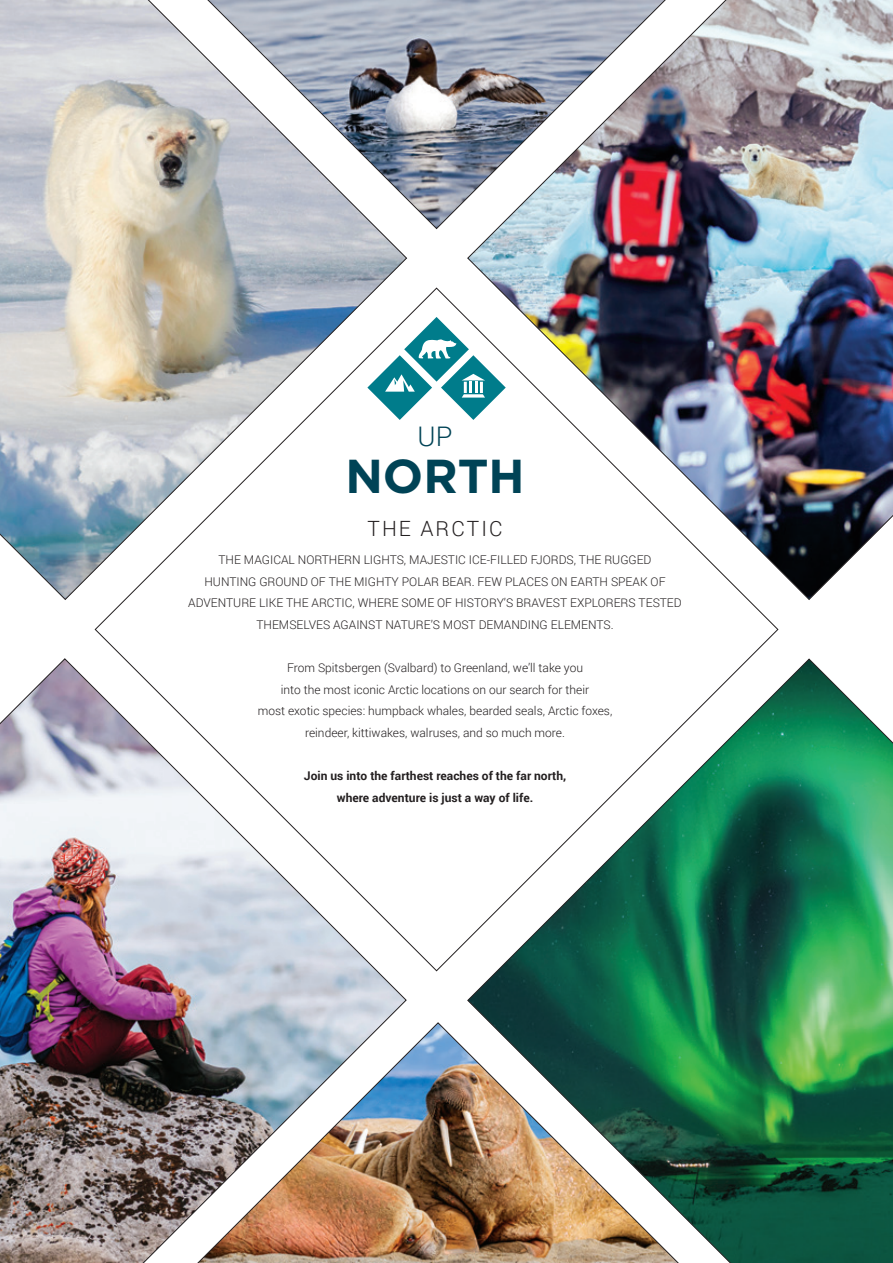
<style>
.page{position:relative;width:893px;height:1263px;background:#fff}
.page>*{position:absolute;margin:0;border:0;box-sizing:border-box;transform-origin:0 0}
.t1{font:700 47.55px "Gotham";color:#004356}
.t2{font:300 27px "Roboto";color:#004356}
.t3{font:300 21px "Roboto";letter-spacing:.1em;color:#231f20}
.t4{font:300 12px/21.6px "Roboto";color:#231f20;text-align:center}
.t5{font:700 12px/21.6px "Roboto";color:#231f20;text-align:center}
</style>
<div class="page">
<svg style="left:0;top:0;width:407px;height:600px;background:#c2c5c6"></svg>
<img style="left:467px;top:0;width:425px;height:600px">
<img style="left:0;top:658px;width:407px;height:605px">
<svg style="left:467px;top:659px;width:425px;height:604px;background:#2d8359"></svg>
<img style="left:95px;top:0;width:683px;height:229px">
<img style="left:96px;top:1022px;width:684px;height:241px">
<img style="left:95px;top:288px;width:683px;height:683px">
<svg style="left:367px;top:317px;width:139px;height:103px"></svg>
<h2 class="t2" style="left:418px;top:418px;width:36px">UP</h2>
<h1 class="t1" style="left:345px;top:448px;width:181px">NORTH</h1>
<h3 class="t3" style="left:367px;top:514px;width:137px">THE ARCTIC</h3>
<p class="t4" style="left:188px;top:548px;width:495px">THE MAGICAL NORTHERN LIGHTS, MAJESTIC ICE-FILLED FJORDS, THE RUGGED<br>HUNTING GROUND OF THE MIGHTY POLAR BEAR. FEW PLACES ON EARTH SPEAK OF ADVENTURE LIKE THE ARCTIC, WHERE SOME OF HISTORY’S BRAVEST EXPLORERS TESTED THEMSELVES AGAINST NATURE’S MOST DEMANDING ELEMENTS.</p>
<p class="t4" style="left:258px;top:656px;width:356px">From Spitsbergen (Svalbard) to Greenland, we’ll take you<br>into the most iconic Arctic locations on our search for their<br>most exotic species: humpback whales, bearded seals, Arctic foxes, reindeer, kittiwakes, walruses, and so much more.</p>
<p class="t5" style="left:304px;top:764px;width:264px">Join us into the farthest reaches of the far north, where adventure is just a way of life.</p>
</div>
